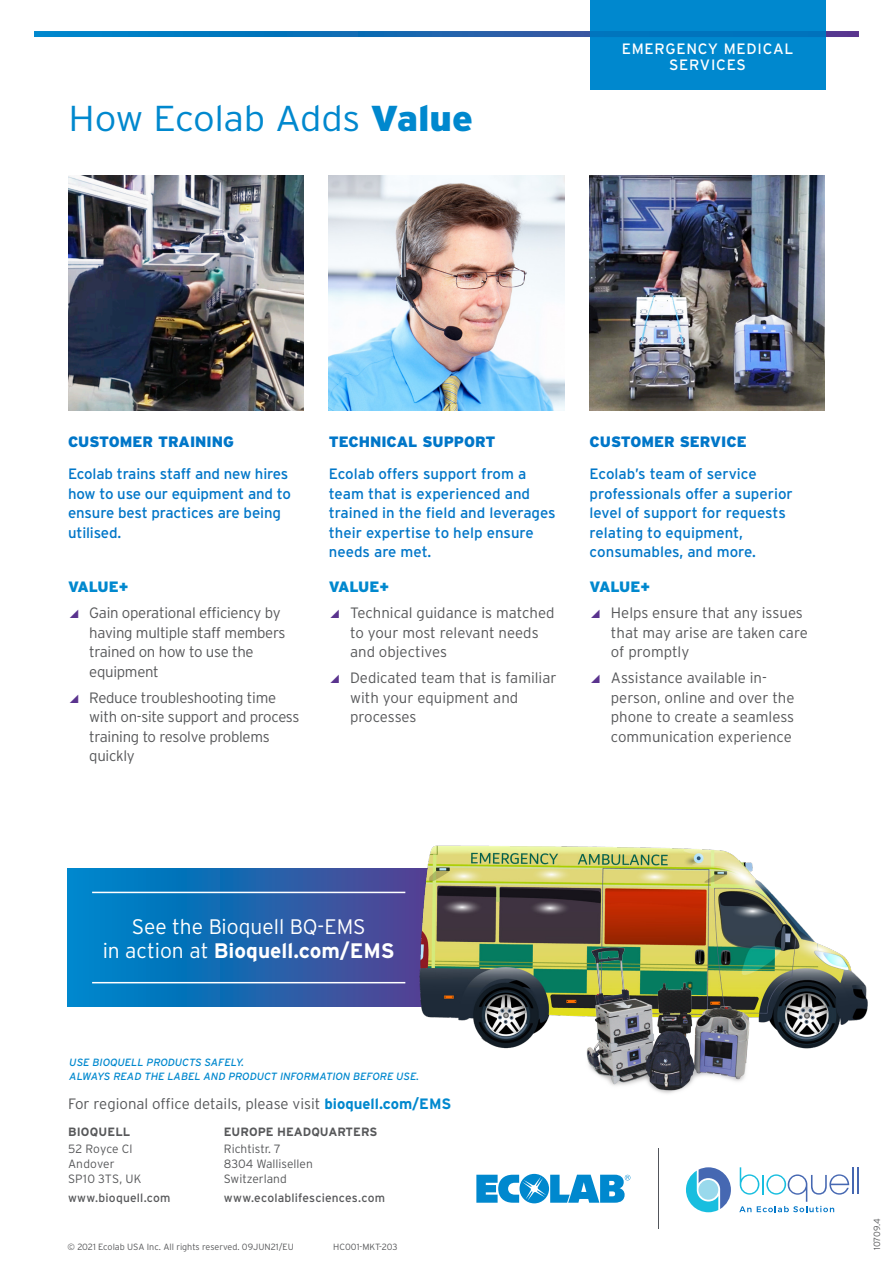
<style>
.page{position:relative;width:893px;height:1263px;background:#fff}
.page>*{position:absolute;margin:0;border:0;box-sizing:border-box;transform-origin:0 0}
.t1{font:300 36px "Interstate";letter-spacing:-.01em;color:#0088ce;scale:1.06 1}
.Body_Copy{font:300 21px/24px "Interstate";color:#fff;text-align:center}
.Body_Copy-2{font:300 15px/19.5px "Interstate";letter-spacing:-.01em;color:#57585a}
.Into_Blue_Bold_Copy{font:15px/19.5px "Interstate";color:#0076c8}
.Into_Blue_Bold_Copy-2{font:900 15px "Interstate";color:#0076c8}
.Tab_Title{font:15px/16.5px "Interstate";letter-spacing:.05em;color:#fff;text-align:center}
.Body_Copy-3{font:900 15px "Interstate";letter-spacing:-.02em;color:#0088ce}
.t2{font:300 12px/15px "Interstate";color:#57585a}
.t3{font:12px "Interstate";letter-spacing:.015em;color:#57585a}
.t4{font:700 12px "Interstate";color:#57585a}
.ALWAYS_READ_text{font:italic 10.5px/13.5px "Interstate";color:#0088ce}
.t5{font:300 9px "Interstate";color:#57585a}
.s1{font-weight:900}
.s2{color:#5a338e}
.s3{font-weight:700}
.s4{font-weight:700;color:#0088ce}
</style>
<div class="page">
<svg style="left:68px;top:869px;width:293px;height:137px;background:#176db5"></svg>
<img style="left:361px;top:845px;width:507px;height:304px">
<svg style="left:476px;top:1174px;width:154px;height:29px"></svg>
<hr style="left:659px;top:1148px;width:1px;height:81px;background:#52555b">
<hr style="left:857px;top:1167px;width:2px;height:27px;background:#4668b2">
<svg style="left:686px;top:1167px;width:45px;height:45px"></svg>
<div style="left:698px;top:1180px;width:20px;height:20px;background:#99d9ec;border-radius:50%"></div>
<svg style="left:739px;top:1167px;width:114px;height:45px"></svg>
<svg style="left:34px;top:31px;width:825px;height:6px;background:#156cb5"></svg>
<div style="left:590px;top:0;width:235px;height:89px;background:#0088ce"></div>
<img style="left:590px;top:176px;width:235px;height:235px">
<img style="left:329px;top:176px;width:235px;height:235px">
<hr style="left:92px;top:892px;width:313px;height:1px;background:#fff">
<hr style="left:92px;top:982px;width:313px;height:1px;background:#fff">
<img style="left:68px;top:176px;width:235px;height:235px">
<img style="left:567px;top:937px;width:201px;height:174px">
<p class="t1" style="left:68px;top:98px;width:383px">How Ecolab Adds <span class="s1">Value</span></p>
<p class="Tab_Title" style="left:622px;top:40px;width:173px">EMERGENCY MEDICAL<br>SERVICES</p>
<p class="Into_Blue_Bold_Copy-2" style="left:68px;top:433px;width:168px">CUSTOMER TRAINING</p>
<p class="Into_Blue_Bold_Copy" style="left:68px;top:464px;width:224px">Ecolab trains staff and new hires how to use our equipment and to ensure best practices are being utilised.</p>
<p class="Body_Copy-3" style="left:68px;top:578px;width:62px">VALUE+</p>
<p class="Body_Copy-2" style="left:89px;top:603px;width:198px;text-indent:-21px"><span class="s2">◢</span> Gain operational efficiency by having multiple staff members trained on how to use the equipment</p>
<p class="Body_Copy-2" style="left:89px;top:688px;width:212px;text-indent:-21px"><span class="s2">◢</span> Reduce troubleshooting time with on-site support and process training to resolve problems quickly</p>
<p class="Into_Blue_Bold_Copy-2" style="left:329px;top:433px;width:168px">TECHNICAL SUPPORT</p>
<p class="Into_Blue_Bold_Copy" style="left:329px;top:464px;width:228px">Ecolab offers support from a team that is experienced and trained in the field and leverages their expertise to help ensure needs are met.</p>
<p class="Body_Copy-3" style="left:329px;top:578px;width:62px">VALUE+</p>
<p class="Body_Copy-2" style="left:350px;top:603px;width:206px;text-indent:-21px"><span class="s2">◢</span> Technical guidance is matched to your most relevant needs and objectives</p>
<p class="Body_Copy-2" style="left:350px;top:668px;width:208px;text-indent:-21px"><span class="s2">◢</span> Dedicated team that is familiar with your equipment and processes</p>
<p class="Into_Blue_Bold_Copy-2" style="left:590px;top:433px;width:159px">CUSTOMER SERVICE</p>
<p class="Into_Blue_Bold_Copy" style="left:590px;top:464px;width:205px">Ecolab’s team of service professionals offer a superior level of support for requests relating to equipment, consumables, and more.</p>
<p class="Body_Copy-3" style="left:590px;top:578px;width:62px">VALUE+</p>
<p class="Body_Copy-2" style="left:611px;top:603px;width:198px;text-indent:-21px"><span class="s2">◢</span> Helps ensure that any issues that may arise are taken care of promptly</p>
<p class="Body_Copy-2" style="left:611px;top:668px;width:185px;text-indent:-21px"><span class="s2">◢</span> Assistance available in&shy;person, online and over the phone to create a seamless communication experience</p>
<p class="Body_Copy" style="left:103px;top:914px;width:294px">See the Bioquell BQ-EMS<br>in action at <span class="s3">Bioquell.com/EMS</span></p>
<p class="ALWAYS_READ_text" style="left:69px;top:1055px;width:351px">USE BIOQUELL PRODUCTS SAFELY.<br>ALWAYS READ THE LABEL AND PRODUCT INFORMATION BEFORE USE.</p>
<p class="Body_Copy-2" style="left:68px;top:1094px;width:385px">For regional office details, please visit <span class="s4">bioquell.com/EMS</span></p>
<p class="t4" style="left:68px;top:1125px;width:64px">BIOQUELL</p>
<p class="t2" style="left:68px;top:1141px;width:75px">52 Royce Cl<br>Andover<br>SP10 3TS, UK</p>
<p class="t3" style="left:68px;top:1191px;width:104px">www.bioquell.com</p>
<p class="t4" style="left:224px;top:1125px;width:155px">EUROPE HEADQUARTERS</p>
<p class="t2" style="left:224px;top:1141px;width:58px">Richtistr. 7</p>
<p class="t2" style="left:224px;top:1156px;width:91px">8304 Wallisellen</p>
<p class="t2" style="left:224px;top:1171px;width:64px">Switzerland</p>
<p class="t3" style="left:224px;top:1191px;width:163px">www.ecolablifesciences.com</p>
<p class="t5" style="left:68px;top:1242px;width:228px">© 2021 Ecolab USA Inc. All rights reserved. 09JUN21/EU</p>
<p class="t5" style="left:333px;top:1242px;width:66px">HC001-MKT-203</p>
<p class="t5" style="left:872px;top:1250px;width:33px;rotate:-90deg">10709.4</p>
</div>
